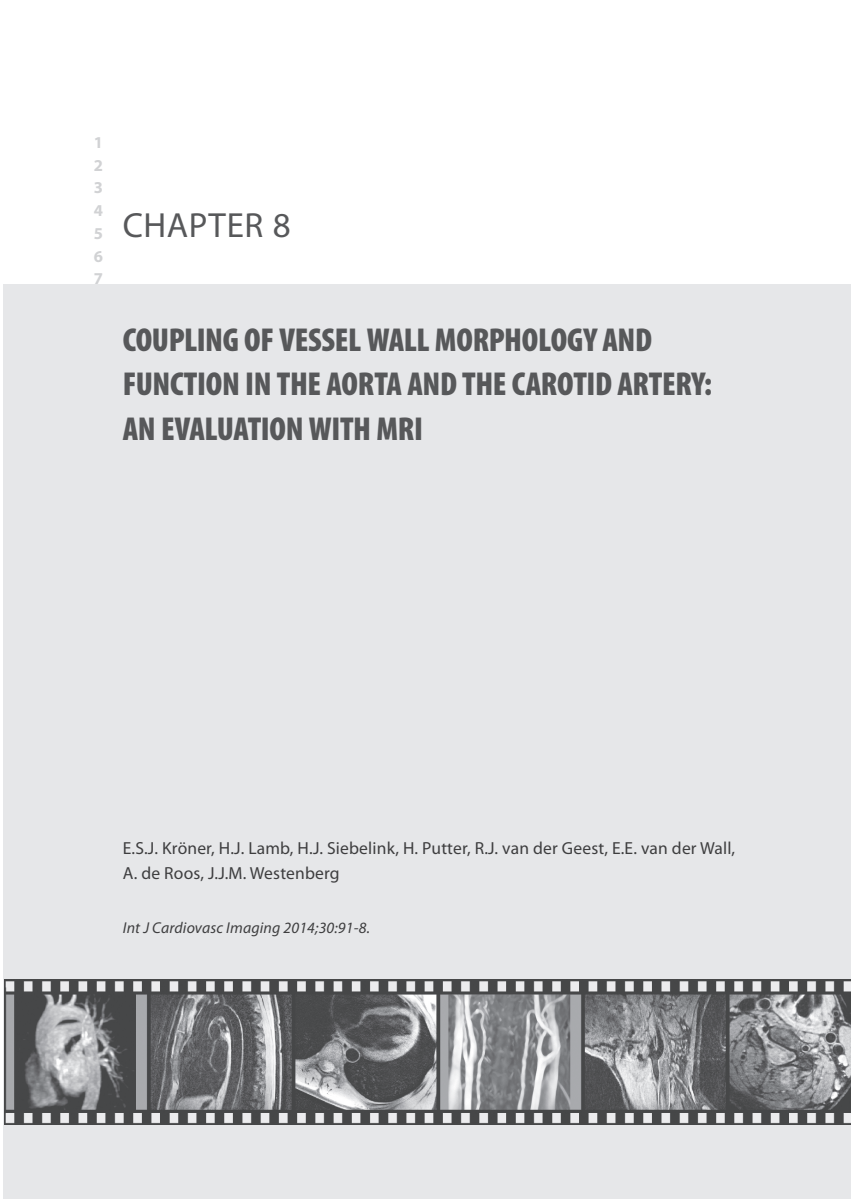
<style>
.page{position:relative;width:851px;height:1199px;background:#fff}
.page>*{position:absolute;margin:0;border:0;box-sizing:border-box;transform-origin:0 0}
.t1{font:35px "Myriad Pro";color:#57585a}
.t2{font:900 condensed 33.25px/44.3px "Myriad Pro";letter-spacing:-.015em;color:#57585a}
.t3{font:17.5px/24.5px "Myriad Pro";letter-spacing:.01em;color:#3e3e3f}
.t4{font:700 16.62px/22.8px "Myriad Pro";color:#d1d2d4;text-align:justify}
.t5{font:italic 15.75px "Myriad Pro";letter-spacing:.01em;color:#3e3e3f}
</style>
<div class="page">
<div style="left:4px;top:284px;width:847px;height:914px;background:#e6e7e9"></div>
<img style="left:4px;top:979px;width:847px;height:145px">
<p class="t4" style="left:94px;top:130px;width:11px">1<br>2<br>3<br>4<br>5<br>6<br>7</p>
<h1 class="t1" style="left:123px;top:204px;width:42px">Chapter</h1>
<h1 class="t1" style="left:273px;top:204px;width:19px">8</h1>
<h2 class="t2" style="left:123px;top:317px;width:591px">COUPLING OF VESSEL WALL MORPHOLOGY AND<br>FUNCTION IN THE AORTA AND THE CAROTID ARTERY:<br>AN EVALUATION WITH MRI</h2>
<p class="t3" style="left:123px;top:835px;width:614px">E.S.J. Kröner, H.J. Lamb, H.J. Siebelink, H. Putter, R.J. van der Geest, E.E. van der Wall,<br>A. de Roos, J.J.M. Westenberg</p>
<p class="t5" style="left:123px;top:917px;width:249px">Int J Cardiovasc Imaging 2014;30:91-8.</p>
</div>
